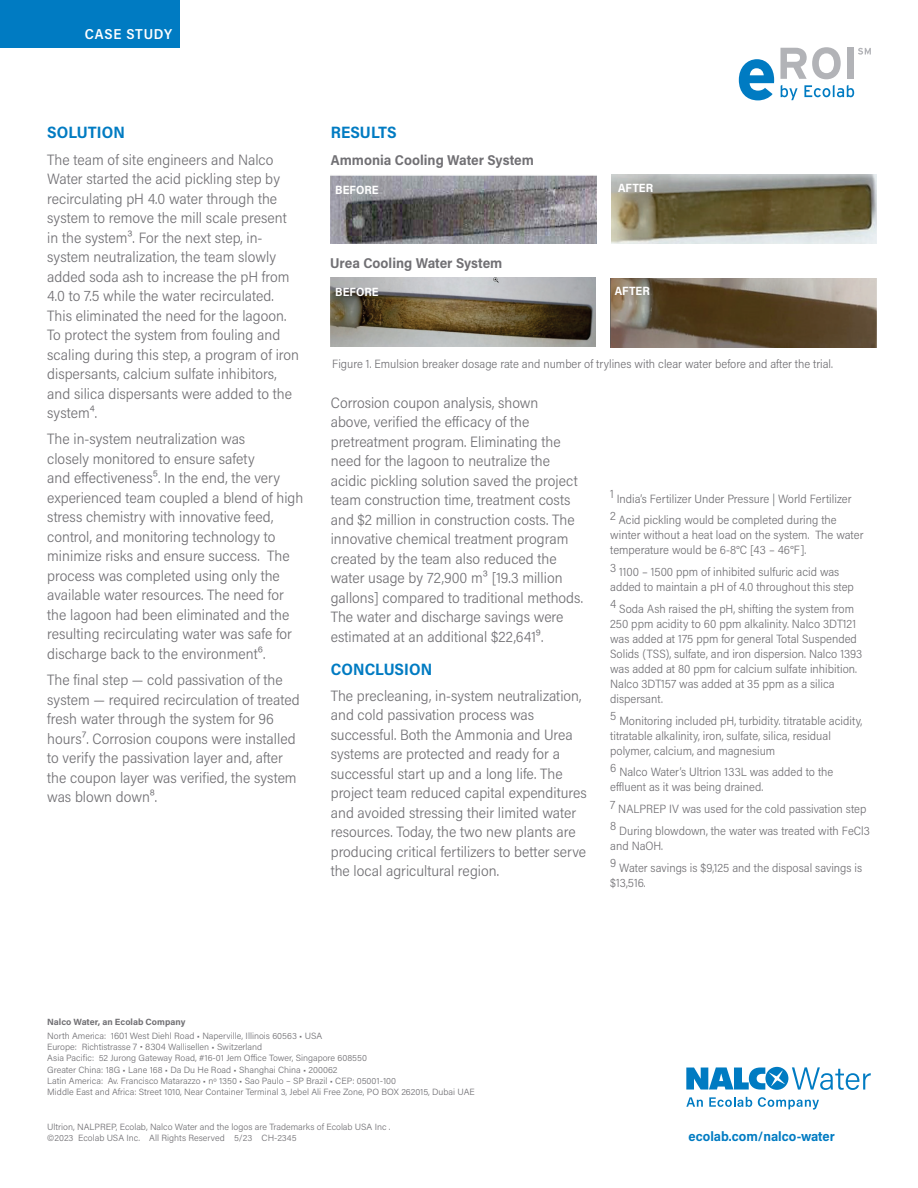
<style>
.page{position:relative;width:918px;height:1188px;background:#fff}
.page>*{position:absolute;margin:0;border:0;box-sizing:border-box;transform-origin:0 0}
._3_text{font:700 16.5px "Acumin Pro Semi Cond";letter-spacing:.005em;color:#007bc2}
.t1{font:300 15px/19.5px "Acumin Pro Semi Cond";color:#717074}
.t2{font:600 14.4px "Acumin Pro Semi Cond";letter-spacing:.055em;color:#fff}
._7_fact_text_small{font:700 14.25px "Acumin Pro Semi Cond";color:#717074}
.t3{font:700 13.5px "Acumin Pro Semi Cond";color:#007bc2}
._7_fact_text_small-2{font:300 12px/15px "Acumin Pro Semi Cond";color:#717074}
._7_fact_text_small-3{font:700 12px "Acumin Pro Semi Cond";color:#fff}
.t4{font:300 9px/11.2px "Acumin Pro";color:#717074}
.t5{font:700 9px "Acumin Pro";color:#717074}
</style>
<div class="page">
<svg style="left:686px;top:1067px;width:185px;height:23px"></svg>
<svg style="left:686px;top:1097px;width:17px;height:10px"></svg>
<svg style="left:709px;top:1097px;width:43px;height:10px"></svg>
<svg style="left:758px;top:1097px;width:61px;height:13px"></svg>
<div style="left:0;top:0;width:180px;height:47px;background:#007bc2"></div>
<svg style="left:739px;top:59px;width:35px;height:41px"></svg>
<svg style="left:780px;top:47px;width:61px;height:32px"></svg>
<div style="left:848px;top:48px;width:6px;height:31px;background:#b2b3b7"></div>
<svg style="left:858px;top:48px;width:13px;height:7px"></svg>
<svg style="left:781px;top:85px;width:17px;height:15px"></svg>
<svg style="left:804px;top:85px;width:50px;height:12px"></svg>
<img style="left:331px;top:175px;width:265px;height:69px">
<img style="left:330px;top:278px;width:266px;height:69px">
<img style="left:611px;top:278px;width:265px;height:69px">
<img style="left:611px;top:175px;width:266px;height:69px">
<p class="t2" style="left:85px;top:24px;width:89px">CASE STUDY</p>
<p class="_3_text" style="left:47px;top:121px;width:79px">SOLUTION</p>
<p class="t1" style="left:47px;top:149px;width:253px">The team of site engineers and Nalco Water started the acid pickling step by recirculating pH 4.0 water through the system to remove the mill scale present in the system³. For the next step, in&shy;system neutralization, the team slowly added soda ash to increase the pH from 4.0 to 7.5 while the water recirculated.<br>This eliminated the need for the lagoon.<br>To protect the system from fouling and scaling during this step, a program of iron dispersants, calcium sulfate inhibitors, and silica dispersants were added to the system⁴.</p>
<p class="t1" style="left:47px;top:429px;width:258px">The in-system neutralization was<br>closely monitored to ensure safety<br>and effectiveness⁵. In the end, the very experienced team coupled a blend of high stress chemistry with innovative feed, control, and monitoring technology to minimize risks and ensure success. The process was completed using only the available water resources. The need for the lagoon had been eliminated and the resulting recirculating water was safe for discharge back to the environment⁶.</p>
<p class="t1" style="left:47px;top:670px;width:254px">The final step — cold passivation of the system — required recirculation of treated fresh water through the system for 96 hours⁷. Corrosion coupons were installed to verify the passivation layer and, after the coupon layer was verified, the system was blown down⁸.</p>
<p class="_3_text" style="left:331px;top:121px;width:68px">RESULTS</p>
<p class="_7_fact_text_small" style="left:331px;top:150px;width:205px">Ammonia Cooling Water System</p>
<p class="_7_fact_text_small-3" style="left:335px;top:181px;width:45px">BEFORE</p>
<p class="_7_fact_text_small" style="left:330px;top:253px;width:174px">Urea Cooling Water System</p>
<p class="_7_fact_text_small-3" style="left:335px;top:284px;width:45px">BEFORE</p>
<p class="_7_fact_text_small-3" style="left:618px;top:179px;width:37px">AFTER</p>
<p class="_7_fact_text_small-3" style="left:615px;top:283px;width:37px">AFTER</p>
<p class="_7_fact_text_small-2" style="left:332px;top:356px;width:502px">Figure 1. Emulsion breaker dosage rate and number of trylines with clear water before and after the trial.</p>
<p class="t1" style="left:331px;top:392px;width:254px">Corrosion coupon analysis, shown<br>above, verified the efficacy of the pretreatment program. Eliminating the need for the lagoon to neutralize the acidic pickling solution saved the project team construction time, treatment costs and $2 million in construction costs. The innovative chemical treatment program created by the team also reduced the water usage by 72,900 m³ [19.3 million gallons] compared to traditional methods.<br>The water and discharge savings were estimated at an additional $22,641⁹.</p>
<p class="_3_text" style="left:331px;top:657px;width:103px">CONCLUSION</p>
<p class="t1" style="left:331px;top:685px;width:258px">The precleaning, in-system neutralization, and cold passivation process was successful. Both the Ammonia and Urea systems are protected and ready for a successful start up and a long life. The project team reduced capital expenditures and avoided stressing their limited water resources. Today, the two new plants are producing critical fertilizers to better serve the local agricultural region.</p>
<p class="_7_fact_text_small-2" style="left:610px;top:490px;width:243px">1 India’s Fertilizer Under Pressure | World Fertilizer</p>
<p class="_7_fact_text_small-2" style="left:610px;top:512px;width:255px">2 Acid pickling would be completed during the winter without a heat load on the system. The water temperature would be 6-8°C [43 – 46°F].</p>
<p class="_7_fact_text_small-2" style="left:610px;top:564px;width:245px">3 1100 – 1500 ppm of inhibited sulfuric acid was added to maintain a pH of 4.0 throughout this step</p>
<p class="_7_fact_text_small-2" style="left:610px;top:601px;width:254px">4 Soda Ash raised the pH, shifting the system from 250 ppm acidity to 60 ppm alkalinity. Nalco 3DT121 was added at 175 ppm for general Total Suspended Solids (TSS), sulfate, and iron dispersion. Nalco 1393 was added at 80 ppm for calcium sulfate inhibition.<br>Nalco 3DT157 was added at 35 ppm as a silica dispersant.</p>
<p class="_7_fact_text_small-2" style="left:610px;top:712px;width:254px">5 Monitoring included pH, turbidity. titratable acidity, titratable alkalinity, iron, sulfate, silica, residual polymer, calcium, and magnesium</p>
<p class="_7_fact_text_small-2" style="left:610px;top:764px;width:225px">6 Nalco Water’s Ultrion 133L was added to the effluent as it was being drained.</p>
<p class="_7_fact_text_small-2" style="left:610px;top:801px;width:258px">7 NALPREP IV was used for the cold passivation step</p>
<p class="_7_fact_text_small-2" style="left:610px;top:823px;width:261px">8 During blowdown, the water was treated with FeCl3 and NaOH.</p>
<p class="_7_fact_text_small-2" style="left:610px;top:859px;width:254px">9 Water savings is $9,125 and the disposal savings is $13,516.</p>
<p class="t5" style="left:47px;top:1015px;width:140px">Nalco Water, an Ecolab Company</p>
<p class="t4" style="left:47px;top:1030px;width:277px">North America: 1601 West Diehl Road • Naperville, Illinois 60563 • USA<br>Europe: Richtistrasse 7 • 8304 Wallisellen • Switzerland</p>
<p class="t4" style="left:47px;top:1052px;width:321px">Asia Pacific: 52 Jurong Gateway Road, #16-01 Jem Office Tower, Singapore 608550</p>
<p class="t4" style="left:47px;top:1063px;width:292px">Greater China: 18G • Lane 168 • Da Du He Road • Shanghai China • 200062</p>
<p class="t4" style="left:47px;top:1075px;width:350px">Latin America: Av. Francisco Matarazzo • nº 1350 • Sao Paulo – SP Brazil • CEP: 05001-100</p>
<p class="t4" style="left:47px;top:1086px;width:429px">Middle East and Africa: Street 1010, Near Container Terminal 3, Jebel Ali Free Zone, PO BOX 262015, Dubai UAE</p>
<p class="t4" style="left:47px;top:1120px;width:345px">Ultrion, NALPREP, Ecolab, Nalco Water and the logos are Trademarks of Ecolab USA Inc .</p>
<p class="t4" style="left:47px;top:1132px;width:251px">©2023 Ecolab USA Inc. All Rights Reserved 5/23 CH-2345</p>
<p class="t3" style="left:688px;top:1127px;width:148px">ecolab.com/nalco-water</p>
</div>
